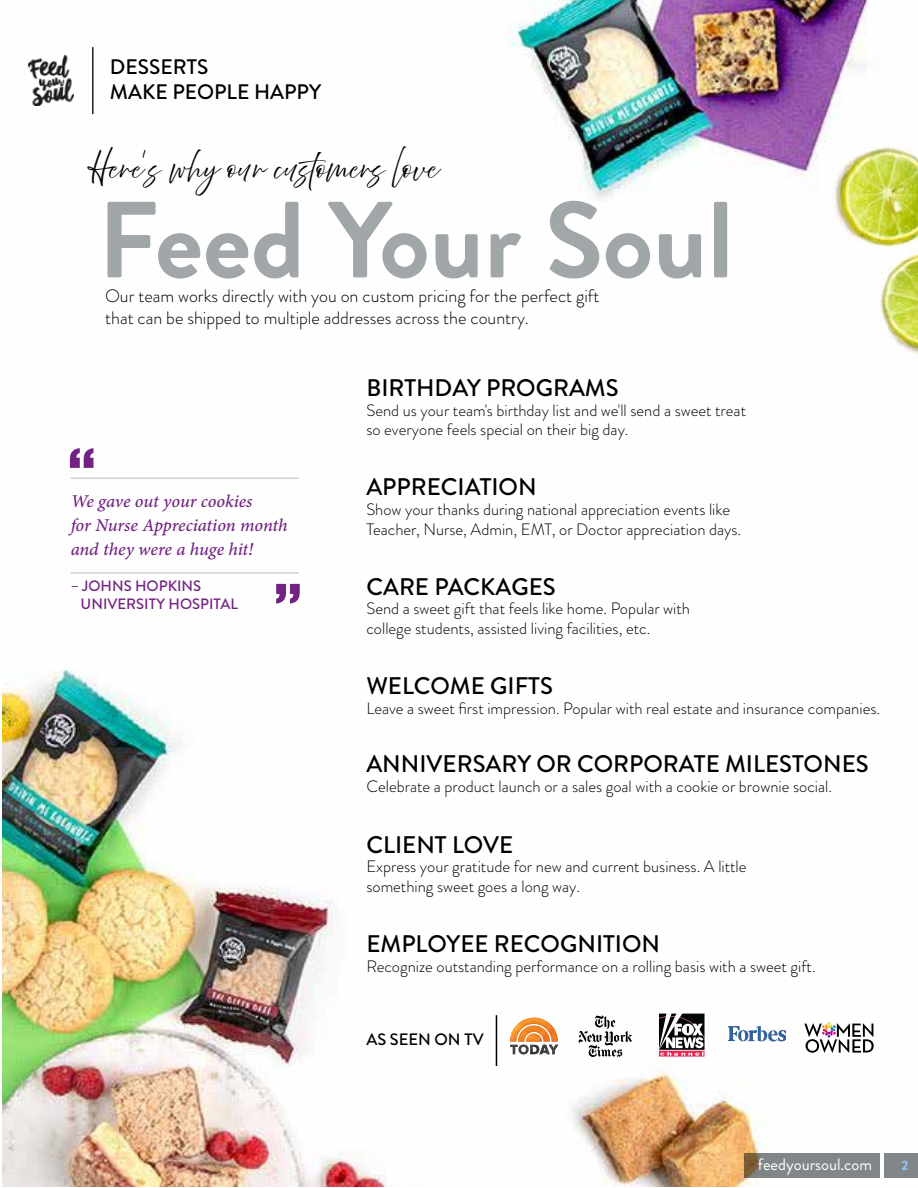
<style>
.page{position:relative;width:918px;height:1188px;background:#fff}
.page>*{position:absolute;margin:0;border:0;box-sizing:border-box;transform-origin:0 0}
.t1{font:700 108px "Brandon Grotesque";color:#a1a6a9}
.t2{font:54px "Akzidenz Grotesk BQ Super";color:#722282}
.t3{font:500 24px "Brandon Grotesque";color:#000}
.t4{font:24px "Abovethe Beyond Script";color:#000}
.t5{font:500 21px/25.2px "Brandon Grotesque";color:#000}
.t6{font:300 18px/21.6px "Brandon Grotesque";color:#000}
.t7{font:18px/24px "Minion Pro Medium It Capt";letter-spacing:-.005em;color:#722282}
.t8{font:300 16.5px/19.8px "Brandon Grotesque";color:#000}
.t9{font:16.5px "Brandon Grotesque";color:#fff}
.t10{font:500 16.5px "Brandon Grotesque";color:#000}
.t11{font:500 15px/18px "Brandon Grotesque";color:#722282}
.t12{font:900 13.5px "Brandon Grotesque";color:#92c0e9}
</style>
<div class="page">
<img style="left:2px;top:0;width:866px;height:1187px">
<img style="left:826px;top:141px;width:92px;height:110px">
<img style="left:873px;top:249px;width:45px;height:106px">
<hr style="left:71px;top:477px;width:228px;height:2px;background:#d6d1ca">
<hr style="left:71px;top:572px;width:228px;height:2px;background:#d6d1ca">
<img style="left:28px;top:56px;width:45px;height:49px">
<svg style="left:804px;top:1022px;width:70px;height:31px"></svg>
<svg style="left:659px;top:1014px;width:46px;height:43px"></svg>
<svg style="left:728px;top:1026px;width:57px;height:15px"></svg>
<svg style="left:510px;top:1018px;width:48px;height:36px"></svg>
<svg style="left:578px;top:1015px;width:55px;height:42px"></svg>
<hr style="left:496px;top:1015px;width:1px;height:51px;background:#000">
<div style="left:745px;top:1153px;width:135px;height:25px;background:#82878a"></div>
<div style="left:884px;top:1153px;width:34px;height:25px;background:#82878a"></div>
<hr style="left:92px;top:47px;width:2px;height:67px;background:#231f20">
<p class="t5" style="left:110px;top:54px;width:213px">DESSERTS<br>MAKE PEOPLE HAPPY</p>
<h3 class="t4" style="left:94px;top:154px;width:345px">Here's why our customers love</h3>
<h1 class="t1" style="left:98px;top:165px;width:638px">Feed Your Soul</h1>
<p class="t6" style="left:105px;top:285px;width:496px">Our team works directly with you on custom pricing for the perfect gift that can be shipped to multiple addresses across the country.</p>
<h2 class="t2" style="left:68px;top:436px;width:30px">“</h2>
<p class="t7" style="left:71px;top:489px;width:219px">We gave out your cookies<br>for Nurse Appreciation month and they were a huge hit!</p>
<p class="t11" style="left:81px;top:577px;width:159px;text-indent:-10px">– JOHNS HOPKINS<br>UNIVERSITY HOSPITAL</p>
<h2 class="t2" style="left:274px;top:572px;width:30px">”</h2>
<h3 class="t3" style="left:366px;top:371px;width:254px">BIRTHDAY PROGRAMS</h3>
<p class="t8" style="left:366px;top:400px;width:381px">Send us your team's birthday list and we'll send a sweet treat so everyone feels special on their big day.</p>
<h3 class="t3" style="left:366px;top:470px;width:172px">APPRECIATION</h3>
<p class="t8" style="left:366px;top:500px;width:376px">Show your thanks during national appreciation events like<br>Teacher, Nurse, Admin, EMT, or Doctor appreciation days.</p>
<h3 class="t3" style="left:366px;top:570px;width:191px">CARE PACKAGES</h3>
<p class="t8" style="left:366px;top:599px;width:325px">Send a sweet gift that feels like home. Popular with college students, assisted living facilities, etc.</p>
<h3 class="t3" style="left:366px;top:669px;width:188px">WELCOME GIFTS</h3>
<p class="t8" style="left:366px;top:698px;width:515px">Leave a sweet first impression. Popular with real estate and insurance companies.</p>
<h3 class="t3" style="left:366px;top:748px;width:504px">ANNIVERSARY OR CORPORATE MILESTONES</h3>
<p class="t8" style="left:366px;top:777px;width:467px">Celebrate a product launch or a sales goal with a cookie or brownie social.</p>
<h3 class="t3" style="left:366px;top:828px;width:148px">CLIENT LOVE</h3>
<p class="t8" style="left:366px;top:857px;width:382px">Express your gratitude for new and current business. A little something sweet goes a long way.</p>
<h3 class="t3" style="left:366px;top:928px;width:295px">EMPLOYEE RECOGNITION</h3>
<p class="t8" style="left:366px;top:957px;width:451px">Recognize outstanding performance on a rolling basis with a sweet gift.</p>
<p class="t10" style="left:366px;top:1028px;width:119px">AS SEEN ON TV</p>
<p class="t9" style="left:758px;top:1153px;width:116px">feedyoursoul.com</p>
<p class="t12" style="left:901px;top:1156px;width:8px">2</p>
</div>
